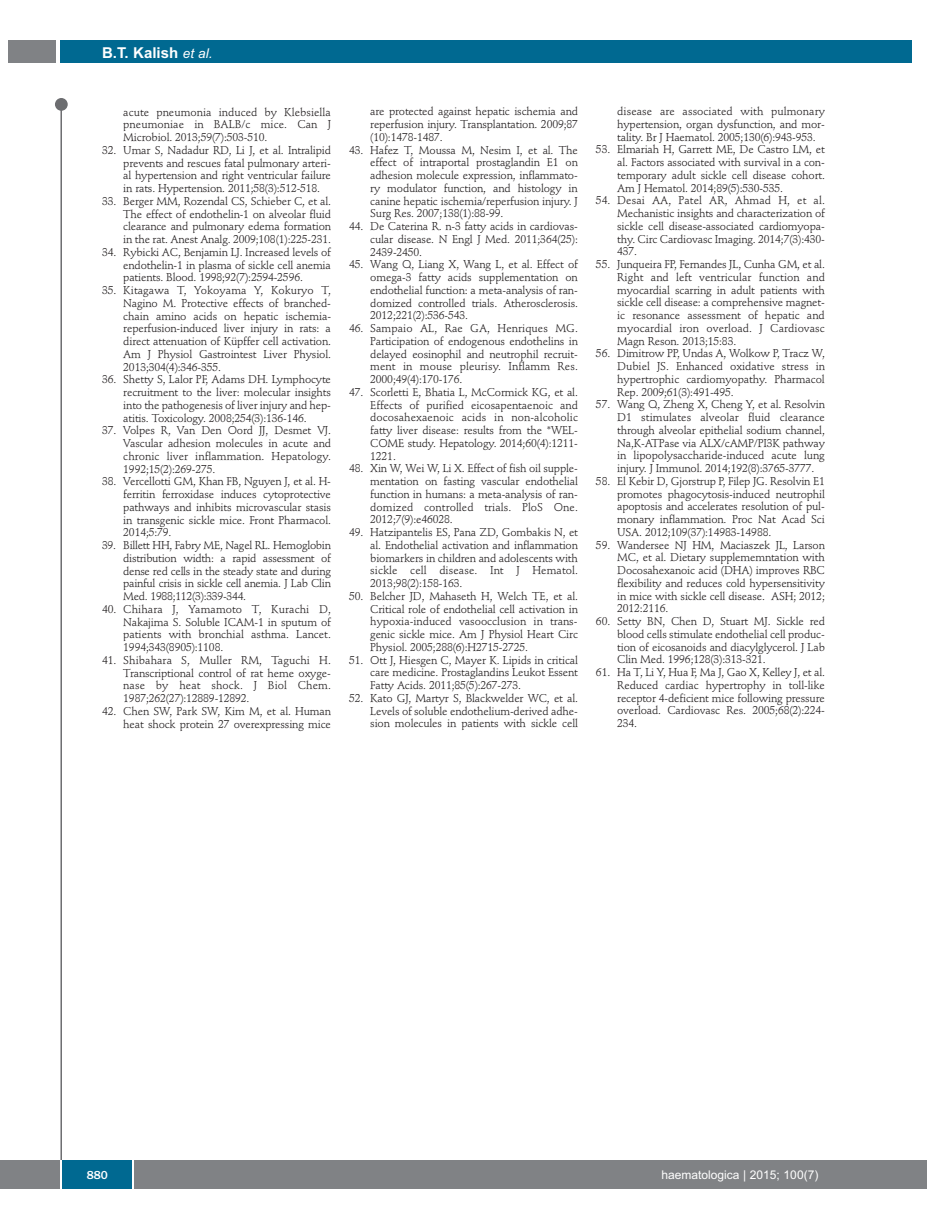
<style>
.page{position:relative;width:927px;height:1225px;background:#fff}
.page>*{position:absolute;margin:0;border:0;box-sizing:border-box;transform-origin:0 0}
.t1{font:700 15px "Arial";color:#fff}
.t2{font:12px "Arial";color:#fff}
.t3{font:500 12px "Franklin Gothic";color:#fff}
.t4{font:11.25px/12.8px "Stempel Schneidler";letter-spacing:-.015em;color:#231f20;text-align:justify}
.s1{font-weight:400;font-style:italic;font-size:13.5px}
</style>
<div class="page">
<div style="left:911px;top:1160px;width:16px;height:28px;background:#808285"></div>
<div style="left:55px;top:98px;width:13px;height:13px;background:#6c6d70;border-radius:50%"></div>
<hr style="left:60px;top:101px;width:2px;height:1061px;background:#6c6d70">
<div style="left:60px;top:40px;width:852px;height:22px;background:#006991"></div>
<div style="left:9px;top:40px;width:47px;height:22px;background:#808285"></div>
<div style="left:0;top:1160px;width:911px;height:28px;background:#808285"></div>
<div style="left:62px;top:1160px;width:71px;height:28px;background:#006991"></div>
<hr style="left:60px;top:1160px;width:2px;height:28px;background:#fff">
<svg style="left:133px;top:1160px;width:1px;height:28px"></svg>
<h1 class="t1" style="left:102px;top:44px;width:112px">B.T. Kalish <span class="s1">et al.</span></h1>
<p class="t4" style="left:123px;top:106px;width:209px">acute pneumonia induced by Klebsiella pneumoniae in BALB/c mice. Can J Microbiol. 2013;59(7):503-510.</p>
<p class="t4" style="left:123px;top:145px;width:209px;text-indent:-21px">32. Umar S, Nadadur RD, Li J, et al. Intralipid prevents and rescues fatal pulmonary arteri&shy;al hypertension and right ventricular failure in rats. Hypertension. 2011;58(3):512-518.</p>
<p class="t4" style="left:123px;top:196px;width:209px;text-indent:-21px">33. Berger MM, Rozendal CS, Schieber C, et al.<br>The effect of endothelin-1 on alveolar fluid clearance and pulmonary edema formation in the rat. Anest Analg. 2009;108(1):225-231.</p>
<p class="t4" style="left:123px;top:247px;width:209px;text-indent:-21px">34. Rybicki AC, Benjamin LJ. Increased levels of endothelin-1 in plasma of sickle cell anemia patients. Blood. 1998;92(7):2594-2596.</p>
<p class="t4" style="left:123px;top:285px;width:209px;text-indent:-21px">35. Kitagawa T, Yokoyama Y, Kokuryo T, Nagino M. Protective effects of branched&shy;chain amino acids on hepatic ischemia&shy;reperfusion-induced liver injury in rats: a direct attenuation of Küpffer cell activation.<br>Am J Physiol Gastrointest Liver Physiol.<br>2013;304(4):346-355.</p>
<p class="t4" style="left:123px;top:374px;width:209px;text-indent:-21px">36. Shetty S, Lalor PF, Adams DH. Lymphocyte recruitment to the liver: molecular insights into the pathogenesis of liver injury and hep&shy;atitis. Toxicology. 2008;254(3):136-146.</p>
<p class="t4" style="left:123px;top:425px;width:209px;text-indent:-21px">37. Volpes R, Van Den Oord JJ, Desmet VJ.<br>Vascular adhesion molecules in acute and chronic liver inflammation. Hepatology.<br>1992;15(2):269-275.</p>
<p class="t4" style="left:123px;top:476px;width:209px;text-indent:-21px">38. Vercellotti GM, Khan FB, Nguyen J, et al. H&shy;ferritin ferroxidase induces cytoprotective pathways and inhibits microvascular stasis in transgenic sickle mice. Front Pharmacol.<br>2014;5:79.</p>
<p class="t4" style="left:123px;top:540px;width:209px;text-indent:-21px">39. Billett HH, Fabry ME, Nagel RL. Hemoglobin distribution width: a rapid assessment of dense red cells in the steady state and during painful crisis in sickle cell anemia. J Lab Clin Med. 1988;112(3):339-344.</p>
<p class="t4" style="left:123px;top:603px;width:209px;text-indent:-21px">40. Chihara J, Yamamoto T, Kurachi D, Nakajima S. Soluble ICAM-1 in sputum of patients with bronchial asthma. Lancet.<br>1994;343(8905):1108.</p>
<p class="t4" style="left:123px;top:654px;width:209px;text-indent:-21px">41. Shibahara S, Muller RM, Taguchi H.<br>Transcriptional control of rat heme oxyge&shy;nase by heat shock. J Biol Chem.<br>1987;262(27):12889-12892.</p>
<p class="t4" style="left:102px;top:705px;width:230px;text-align:right">42. Chen SW, Park SW, Kim M, et al. Human heat shock protein 27 overexpressing mice</p>
<p class="t4" style="left:370px;top:106px;width:209px">are protected against hepatic ischemia and reperfusion injury. Transplantation. 2009;87 (10):1478-1487.</p>
<p class="t4" style="left:370px;top:144px;width:209px;text-indent:-21px">43. Hafez T, Moussa M, Nesim I, et al. The effect of intraportal prostaglandin E1 on adhesion molecule expression, inflammato&shy;ry modulator function, and histology in canine hepatic ischemia/reperfusion injury. J Surg Res. 2007;138(1):88-99.</p>
<p class="t4" style="left:370px;top:221px;width:209px;text-indent:-21px">44. De Caterina R. n-3 fatty acids in cardiovas&shy;cular disease. N Engl J Med. 2011;364(25):<br>2439-2450.</p>
<p class="t4" style="left:370px;top:259px;width:209px;text-indent:-21px">45. Wang Q, Liang X, Wang L, et al. Effect of omega-3 fatty acids supplementation on endothelial function: a meta-analysis of ran&shy;domized controlled trials. Atherosclerosis.<br>2012;221(2):536-543.</p>
<p class="t4" style="left:370px;top:323px;width:209px;text-indent:-21px">46. Sampaio AL, Rae GA, Henriques MG.<br>Participation of endogenous endothelins in delayed eosinophil and neutrophil recruit&shy;ment in mouse pleurisy. Inflamm Res.<br>2000;49(4):170-176.</p>
<p class="t4" style="left:370px;top:387px;width:209px;text-indent:-21px">47. Scorletti E, Bhatia L, McCormick KG, et al.<br>Effects of purified eicosapentaenoic and docosahexaenoic acids in non-alcoholic fatty liver disease: results from the *WEL-COME study. Hepatology. 2014;60(4):1211- 1221.</p>
<p class="t4" style="left:370px;top:463px;width:209px;text-indent:-21px">48. Xin W, Wei W, Li X. Effect of fish oil supple&shy;mentation on fasting vascular endothelial function in humans: a meta-analysis of ran&shy;domized controlled trials. PloS One.<br>2012;7(9):e46028.</p>
<p class="t4" style="left:370px;top:527px;width:209px;text-indent:-21px">49. Hatzipantelis ES, Pana ZD, Gombakis N, et al. Endothelial activation and inflammation biomarkers in children and adolescents with sickle cell disease. Int J Hematol.<br>2013;98(2):158-163.</p>
<p class="t4" style="left:370px;top:591px;width:209px;text-indent:-21px">50. Belcher JD, Mahaseth H, Welch TE, et al.<br>Critical role of endothelial cell activation in hypoxia-induced vasoocclusion in trans&shy;genic sickle mice. Am J Physiol Heart Circ Physiol. 2005;288(6):H2715-2725.</p>
<p class="t4" style="left:370px;top:654px;width:209px;text-indent:-21px">51. Ott J, Hiesgen C, Mayer K. Lipids in critical care medicine. Prostaglandins Leukot Essent Fatty Acids. 2011;85(5):267-273.</p>
<p class="t4" style="left:370px;top:693px;width:209px;text-indent:-21px">52. Kato GJ, Martyr S, Blackwelder WC, et al.<br>Levels of soluble endothelium-derived adhe&shy;sion molecules in patients with sickle cell</p>
<p class="t4" style="left:617px;top:106px;width:209px">disease are associated with pulmonary hypertension, organ dysfunction, and mor&shy;tality. Br J Haematol. 2005;130(6):943-953.</p>
<p class="t4" style="left:617px;top:144px;width:209px;text-indent:-21px">53. Elmariah H, Garrett ME, De Castro LM, et al. Factors associated with survival in a con&shy;temporary adult sickle cell disease cohort.<br>Am J Hematol. 2014;89(5):530-535.</p>
<p class="t4" style="left:617px;top:195px;width:209px;text-indent:-21px">54. Desai AA, Patel AR, Ahmad H, et al.<br>Mechanistic insights and characterization of sickle cell disease-associated cardiomyopa&shy;thy. Circ Cardiovasc Imaging. 2014;7(3):430- 437.</p>
<p class="t4" style="left:617px;top:259px;width:209px;text-indent:-21px">55. Junqueira FP, Fernandes JL, Cunha GM, et al.<br>Right and left ventricular function and myocardial scarring in adult patients with sickle cell disease: a comprehensive magnet&shy;ic resonance assessment of hepatic and myocardial iron overload. J Cardiovasc Magn Reson. 2013;15:83.</p>
<p class="t4" style="left:617px;top:348px;width:209px;text-indent:-21px">56. Dimitrow PP, Undas A, Wolkow P, Tracz W, Dubiel JS. Enhanced oxidative stress in hypertrophic cardiomyopathy. Pharmacol Rep. 2009;61(3):491-495.</p>
<p class="t4" style="left:617px;top:399px;width:209px;text-indent:-21px">57. Wang Q, Zheng X, Cheng Y, et al. Resolvin D1 stimulates alveolar fluid clearance through alveolar epithelial sodium channel, Na,K-ATPase via ALX/cAMP/PI3K pathway in lipopolysaccharide-induced acute lung injury. J Immunol. 2014;192(8):3765-3777.</p>
<p class="t4" style="left:617px;top:476px;width:209px;text-indent:-21px">58. El Kebir D, Gjorstrup P, Filep JG. Resolvin E1 promotes phagocytosis-induced neutrophil apoptosis and accelerates resolution of pul&shy;monary inflammation. Proc Nat Acad Sci USA. 2012;109(37):14983-14988.</p>
<p class="t4" style="left:617px;top:539px;width:209px;text-indent:-21px">59. Wandersee NJ HM, Maciaszek JL, Larson MC, et al. Dietary supplememntation with Docosahexanoic acid (DHA) improves RBC flexibility and reduces cold hypersensitivity in mice with sickle cell disease. ASH; 2012; 2012:2116.</p>
<p class="t4" style="left:617px;top:616px;width:209px;text-indent:-21px">60. Setty BN, Chen D, Stuart MJ. Sickle red blood cells stimulate endothelial cell produc&shy;tion of eicosanoids and diacylglycerol. J Lab Clin Med. 1996;128(3):313-321.</p>
<p class="t4" style="left:617px;top:667px;width:209px;text-indent:-21px">61. Ha T, Li Y, Hua F, Ma J, Gao X, Kelley J, et al.<br>Reduced cardiac hypertrophy in toll-like receptor 4-deficient mice following pressure overload. Cardiovasc Res. 2005;68(2):224- 234.</p>
<p class="t3" style="left:87px;top:1167px;width:23px">880</p>
<p class="t2" style="left:661px;top:1167px;width:158px">haematologica | 2015; 100(7)</p>
</div>
